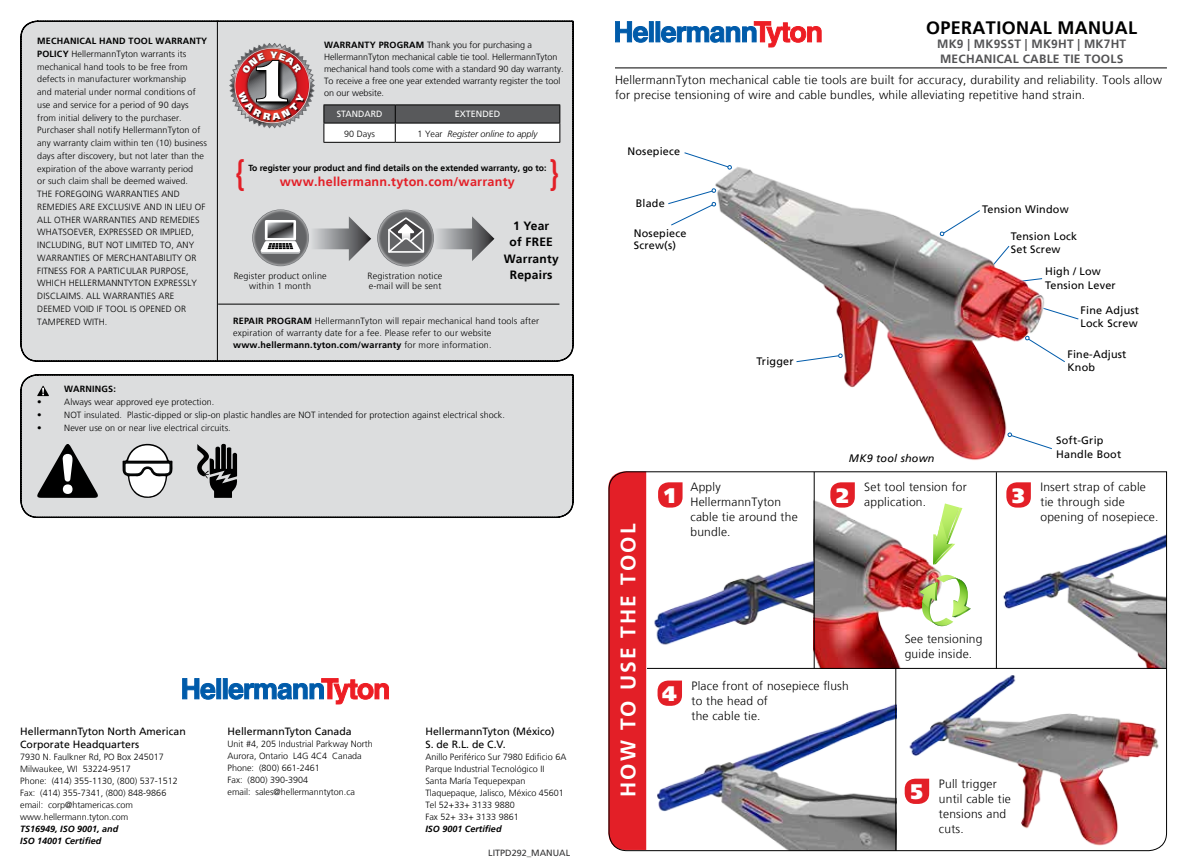
<style>
.page{position:relative;width:1188px;height:864px;background:#fff}
.page>*{position:absolute;margin:0;border:0;box-sizing:border-box;transform-origin:0 0}
.t1{font:700 35.85px "Frutiger LT";color:#e31f27;scale:.67 1}
.t2{font:700 21px "Frutiger LT";letter-spacing:.1em;color:#fff}
.t3{font:900 21px "Frutiger LT";color:#fff}
.t4{font:700 18px "Frutiger LT";letter-spacing:.02em;color:#000}
.t5{font:700 12.6px "Frutiger LT";letter-spacing:.02em;color:#e31f27}
.t6{font:300 12px/15px "Frutiger LT";letter-spacing:.02em;color:#000}
.t7{font:700 12px/14.4px "Frutiger LT";letter-spacing:.02em;color:#545456}
.t8{font:700 12px/16.5px "Frutiger LT";letter-spacing:.02em;color:#000;text-align:center}
.t9{font:10.8px/13.5px "Frutiger LT";letter-spacing:.02em;color:#000}
.t10{font:italic 10.8px "Frutiger LT";letter-spacing:.02em;color:#000}
.t11{font:10.5px/13.5px "Frutiger LT";color:#000}
.t12{font:300 9px/12.8px "Frutiger LT";letter-spacing:.01em;color:#000}
.t13{font:italic 700 9px/12px "Frutiger LT";color:#000}
.t14{font:italic 300 9px "Frutiger LT";color:#000}
.t15{font:9px "Frutiger LT";color:#fff}
.t16{font:9px "Frutiger LT";color:#333334}
.t17{font:700 9px "Frutiger LT";letter-spacing:.02em;color:#000}
.t18{font:700 8.85px "Frutiger LT";color:#000}
.s1{font-weight:700}
.s2{font-style:normal}
</style>
<div class="page">
<div style="left:20px;top:20px;width:554px;height:342px;background:#dcddde"></div>
<hr style="left:217px;top:21px;width:1px;height:340px;background:#000">
<svg style="left:324px;top:105px;width:237px;height:37px"></svg>
<hr style="left:324px;top:142px;width:71px;height:1px;background:#000">
<hr style="left:395px;top:142px;width:165px;height:1px;background:#000">
<svg style="left:307px;top:216px;width:64px;height:45px;background:#b5b7b8"></svg>
<hr style="left:218px;top:304px;width:341px;height:1px;background:#000">
<svg style="left:252px;top:209px;width:57px;height:57px"></svg>
<svg style="left:253px;top:210px;width:55px;height:55px"></svg>
<svg style="left:260px;top:220px;width:41px;height:34px"></svg>
<svg style="left:378px;top:210px;width:55px;height:56px"></svg>
<svg style="left:387px;top:216px;width:107px;height:45px;background:#a2a2a4"></svg>
<div style="left:20px;top:374px;width:554px;height:144px;background:#dcddde"></div>
<svg style="left:196px;top:444px;width:41px;height:54px;background:#676868"></svg>
<svg style="left:36px;top:443px;width:63px;height:55px;background:#7c7c7c"></svg>
<div style="left:63px;top:484px;width:10px;height:10px;background:#fff;border-radius:50%"></div>
<svg style="left:123px;top:444px;width:50px;height:55px"></svg>
<svg style="left:37px;top:386px;width:12px;height:10px"></svg>
<svg style="left:217px;top:678px;width:4px;height:21px"></svg>
<svg style="left:223px;top:678px;width:5px;height:21px"></svg>
<svg style="left:182px;top:678px;width:33px;height:22px"></svg>
<svg style="left:228px;top:678px;width:161px;height:26px"></svg>
<hr style="left:615px;top:68px;width:552px;height:1px;background:#000">
<svg style="left:1051px;top:352px;width:14px;height:10px"></svg>
<svg style="left:1051px;top:310px;width:28px;height:10px"></svg>
<svg style="left:668px;top:188px;width:46px;height:38px"></svg>
<img style="left:714px;top:167px;width:337px;height:293px">
<svg style="left:684px;top:152px;width:48px;height:18px"></svg>
<svg style="left:796px;top:353px;width:47px;height:10px"></svg>
<svg style="left:649px;top:21px;width:5px;height:21px"></svg>
<div style="left:656px;top:21px;width:4px;height:21px;background:#005baa;border:1px solid #005baa"></div>
<svg style="left:615px;top:21px;width:33px;height:22px"></svg>
<svg style="left:661px;top:21px;width:160px;height:26px"></svg>
<img style="left:608px;top:471px;width:559px;height:380px">
<hr style="left:814px;top:472px;width:1px;height:197px;background:#000">
<hr style="left:895px;top:668px;width:1px;height:183px;background:#000">
<hr style="left:647px;top:668px;width:520px;height:1px;background:#000">
<hr style="left:996px;top:472px;width:1px;height:197px;background:#000">
<svg style="left:230px;top:43px;width:85px;height:85px;background:#a77b7c"></svg>
<p class="t12" style="left:37px;top:35px;width:172px"><span class="s1">MECHANICAL HAND TOOL WARRANTY POLICY</span> HellermannTyton warrants its mechanical hand tools to be free from defects in manufacturer workmanship<br>and material under normal conditions of use and service for a period of 90 days from initial delivery to the purchaser.<br>Purchaser shall notify HellermannTyton of any warranty claim within ten (10) business days after discovery, but not later than the expiration of the above warranty period<br>or such claim shall be deemed waived.<br>THE FOREGOING WARRANTIES AND REMEDIES ARE EXCLUSIVE AND IN LIEU OF ALL OTHER WARRANTIES AND REMEDIES WHATSOEVER, EXPRESSED OR IMPLIED, INCLUDING, BUT NOT LIMITED TO, ANY WARRANTIES OF MERCHANTABILITY OR FITNESS FOR A PARTICULAR PURPOSE, WHICH HELLERMANNTYTON EXPRESSLY DISCLAIMS. ALL WARRANTIES ARE DEEMED VOID IF TOOL IS OPENED OR TAMPERED WITH.</p>
<p class="t12" style="left:324px;top:39px;width:241px;line-height:12px"><span class="s1">WARRANTY PROGRAM</span> Thank you for purchasing a HellermannTyton mechanical cable tie tool. HellermannTyton mechanical hand tools come with a standard 90 day warranty.<br>To receive a free one year extended warranty register the tool on our website.</p>
<p class="t15" style="left:337px;top:109px;width:47px">STANDARD</p>
<p class="t15" style="left:455px;top:109px;width:47px">EXTENDED</p>
<p class="t12" style="left:344px;top:127px;width:32px">90 Days</p>
<p class="t14" style="left:418px;top:128px;width:122px"><span class="s2">1 Year</span> Register online to apply</p>
<p class="t18" style="left:248px;top:163px;width:300px">To register your product and find details on the extended warranty, go to:</p>
<h1 class="t1" style="left:236px;top:153px;width:13px">{</h1>
<h1 class="t1" style="left:551px;top:153px;width:13px">}</h1>
<h3 class="t5" style="left:280px;top:174px;width:237px">www.hellermann.tyton.com/warranty</h3>
<h3 class="t8" style="left:504px;top:217px;width:57px">1 Year<br>of FREE<br>Warranty<br>Repairs</h3>
<p class="t12" style="left:233px;top:315px;width:307px;line-height:12px"><span class="s1">REPAIR PROGRAM</span> HellermannTyton will repair mechanical hand tools after expiration of warranty date for a fee. Please refer to our website <span class="s1">www.hellermann.tyton.com/warranty</span> for more information.</p>
<p class="t12" style="left:234px;top:270px;width:94px;line-height:10.5px;text-align:center">Register product online within 1 month</p>
<p class="t12" style="left:368px;top:270px;width:76px;line-height:10.5px">Registration notice e-mail will be sent</p>
<p class="t17" style="left:64px;top:384px;width:53px">WARNINGS:</p>
<p class="t12" style="left:37px;top:396px;width:6px">•</p>
<p class="t12" style="left:64px;top:396px;width:152px">Always wear approved eye protection.</p>
<p class="t12" style="left:37px;top:409px;width:6px">•</p>
<p class="t12" style="left:64px;top:409px;width:442px">NOT insulated. Plastic-dipped or slip-on plastic handles are NOT intended for protection against electrical shock.</p>
<p class="t12" style="left:37px;top:421px;width:6px">•</p>
<p class="t12" style="left:64px;top:421px;width:168px">Never use on or near live electrical circuits.</p>
<p class="t11" style="left:20px;top:724px;width:167px">HellermannTyton North American<br>Corporate Headquarters</p>
<p class="t12" style="left:20px;top:751px;width:159px;line-height:12px">7930 N. Faulkner Rd, PO Box 245017<br>Milwaukee, WI 53224-9517<br>Phone: (414) 355-1130, (800) 537-1512<br>Fax: (414) 355-7341, (800) 848-9866 email: corp@htamericas.com www.hellermann.tyton.com</p>
<p class="t13" style="left:20px;top:823px;width:100px">TS16949, ISO 9001, and<br>ISO 14001 Certified</p>
<p class="t11" style="left:228px;top:724px;width:126px">HellermannTyton Canada</p>
<p class="t12" style="left:228px;top:738px;width:147px;line-height:12px">Unit #4, 205 Industrial Parkway North<br>Aurora, Ontario L4G 4C4 Canada<br>Phone: (800) 661-2461<br>Fax: (800) 390-3904<br>email: sales@hellermanntyton.ca</p>
<p class="t11" style="left:425px;top:724px;width:131px">HellermannTyton (México)<br>S. de R.L. de C.V.</p>
<p class="t12" style="left:425px;top:751px;width:143px;line-height:12px">Anillo Periférico Sur 7980 Edificio 6A<br>Parque Industrial Tecnológico II<br>Santa María Tequepexpan<br>Tlaquepaque, Jalisco, México 45601<br>Tel 52+33+ 3133 9880<br>Fax 52+ 33+ 3133 9861</p>
<p class="t13" style="left:425px;top:823px;width:78px">ISO 9001 Certified</p>
<p class="t16" style="left:488px;top:847px;width:84px">LITPD292_MANUAL</p>
<h3 class="t4" style="left:926px;top:17px;width:213px">OPERATIONAL MANUAL</h3>
<h3 class="t7" style="left:937px;top:37px;width:191px">MK9 | MK9SST | MK9HT | MK7HT<br>MECHANICAL CABLE TIE TOOLS</h3>
<h3 class="t6" style="left:615px;top:73px;width:549px">HellermannTyton mechanical cable tie tools are built for accuracy, durability and reliability. Tools allow for precise tensioning of wire and cable bundles, while alleviating repetitive hand strain.</h3>
<p class="t9" style="left:627px;top:145px;width:54px">Nosepiece</p>
<p class="t9" style="left:636px;top:197px;width:31px">Blade</p>
<p class="t9" style="left:634px;top:227px;width:54px;line-height:12px">Nosepiece<br>Screw(s)</p>
<p class="t9" style="left:757px;top:354px;width:39px">Trigger</p>
<p class="t10" style="left:849px;top:452px;width:87px">MK9 tool shown</p>
<p class="t9" style="left:982px;top:203px;width:88px">Tension Window</p>
<p class="t9" style="left:1011px;top:229px;width:68px">Tension Lock<br>Set Screw</p>
<p class="t9" style="left:1045px;top:265px;width:72px">High / Low<br>Tension Lever</p>
<p class="t9" style="left:1081px;top:303px;width:60px">Fine Adjust<br>Lock Screw</p>
<p class="t9" style="left:1067px;top:348px;width:61px">Fine-Adjust<br>Knob</p>
<p class="t9" style="left:1056px;top:434px;width:67px">Soft-Grip<br>Handle Boot</p>
<h2 class="t2" style="left:616px;top:797px;width:275px;rotate:-90deg">HOW TO USE THE TOOL</h2>
<h3 class="t6" style="left:690px;top:480px;width:109px">Apply<br>HellermannTyton cable tie around the bundle.</h3>
<h2 class="t3" style="left:665px;top:483px;width:12px">1</h2>
<h2 class="t3" style="left:836px;top:483px;width:14px">2</h2>
<h3 class="t6" style="left:864px;top:480px;width:104px">Set tool tension for application.</h3>
<h2 class="t3" style="left:1012px;top:483px;width:14px">3</h2>
<h3 class="t6" style="left:1040px;top:480px;width:120px">Insert strap of cable tie through side opening of nosepiece.</h3>
<h2 class="t3" style="left:662px;top:681px;width:16px">4</h2>
<h3 class="t6" style="left:691px;top:678px;width:159px">Place front of nosepiece flush to the head of<br>the cable tie.</h3>
<h3 class="t6" style="left:905px;top:631px;width:79px">See tensioning guide inside.</h3>
<h2 class="t3" style="left:910px;top:779px;width:14px">5</h2>
<h3 class="t6" style="left:939px;top:776px;width:74px">Pull trigger until cable tie tensions and cuts.</h3>
</div>
